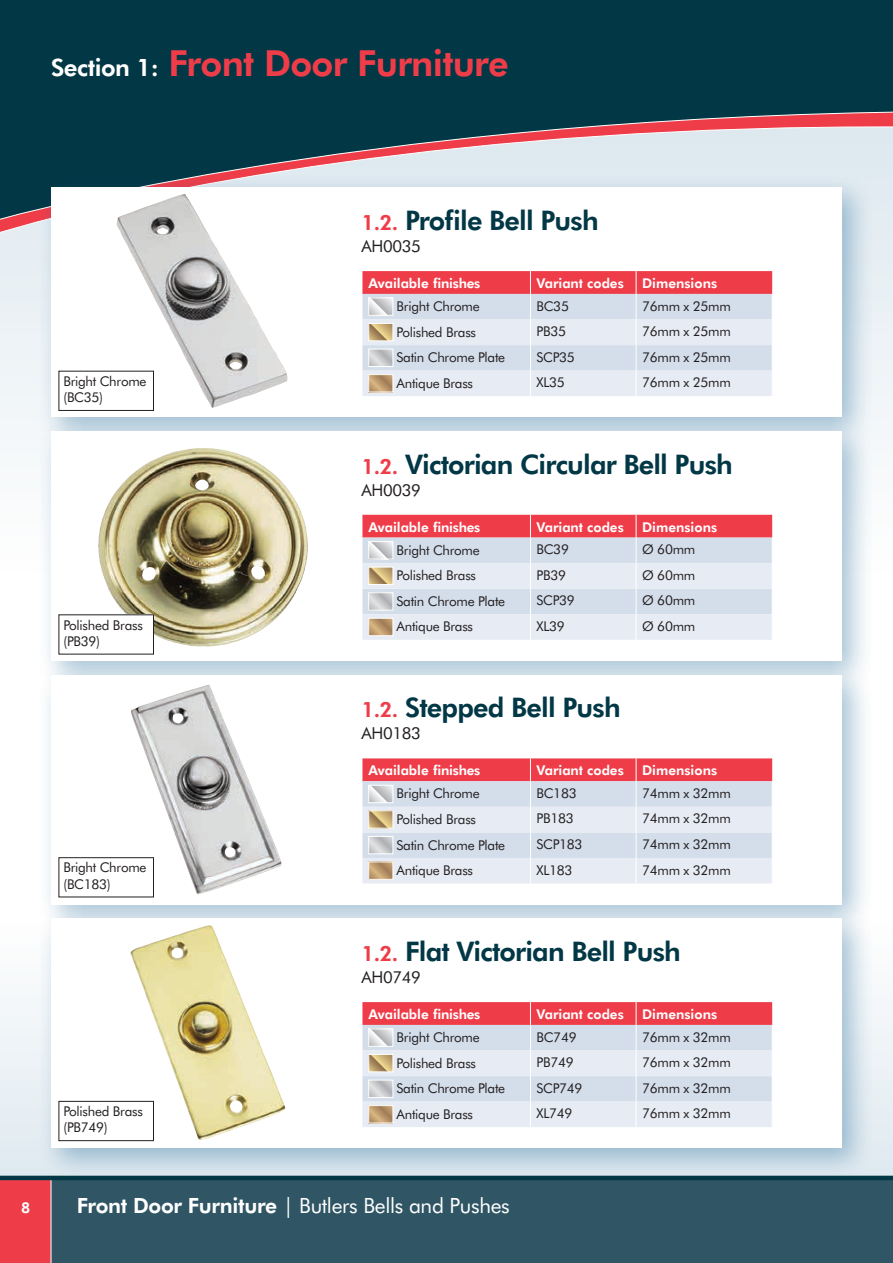
<style>
.page{position:relative;width:893px;height:1263px;background:#fff}
.page>*{position:absolute;margin:0;border:0;box-sizing:border-box;transform-origin:0 0}
.t1{font:800 36px "Futura BT";letter-spacing:-.02em;color:#ee3d49}
.t2{font:800 27px "Futura BT";letter-spacing:-.03em;color:#023745}
.t3{font:21px "Futura BT";letter-spacing:-.015em;color:#fff}
.t4{font:16.5px "Futura BT";letter-spacing:-.02em;color:#231f20}
.t5{font:800 15px "Futura BT";color:#fff}
.t6{font:13.5px "Futura BT";letter-spacing:-.02em;color:#231f20}
.t7{font:800 13.5px "Futura BT";color:#fff}
.s1{font-size:24px;color:#fff}
.s2{font-size:21px;color:#ee3d49}
.s3{font-weight:800}
</style>
<div class="page">
<div style="left:0;top:0;width:893px;height:580px;background:#f2f6f9"></div>
<svg style="left:0;top:1001px;width:893px;height:175px;fill:#e9f0f5"></svg>
<div style="left:0;top:0;width:893px;height:108px;background:#023745"></div>
<svg style="left:0;top:108px;width:893px;height:130px;background:#6b7782"></svg>
<div style="left:0;top:1178px;width:893px;height:85px;background:#305665"></div>
<div style="left:0;top:1178px;width:51px;height:85px;background:#ee3d49"></div>
<hr style="left:51px;top:1178px;width:1px;height:85px;background:#fff">
<hr style="left:0;top:1176px;width:893px;height:4px;background:#023745">
<div style="left:37px;top:173px;width:838px;height:277px;background:#1d6696;opacity:.4"></div>
<div style="left:51px;top:188px;width:791px;height:229px;background:#fff"></div>
<img style="left:116px;top:194px;width:172px;height:214px">
<svg style="left:362px;top:271px;width:411px;height:125px;background:#e1c6d0"></svg>
<svg style="left:370px;top:300px;width:21px;height:14px"></svg>
<div style="left:368px;top:298px;width:25px;height:18px;border:1px solid #fff"></div>
<svg style="left:370px;top:325px;width:21px;height:14px"></svg>
<div style="left:368px;top:323px;width:25px;height:18px;border:1px solid #fff"></div>
<svg style="left:370px;top:351px;width:21px;height:14px"></svg>
<div style="left:368px;top:349px;width:25px;height:18px;border:1px solid #fff"></div>
<svg style="left:370px;top:376px;width:21px;height:14px"></svg>
<div style="left:368px;top:374px;width:25px;height:18px;border:1px solid #fff"></div>
<div style="left:59px;top:371px;width:94px;height:39px;background:#fff"></div>
<div style="left:59px;top:371px;width:95px;height:40px;border:1px solid #231f20"></div>
<div style="left:37px;top:416px;width:838px;height:278px;background:#1d6696;opacity:.4"></div>
<div style="left:51px;top:431px;width:791px;height:230px;background:#fff"></div>
<svg style="left:362px;top:515px;width:411px;height:125px;background:#e1c6d1"></svg>
<svg style="left:370px;top:543px;width:21px;height:14px"></svg>
<div style="left:368px;top:541px;width:25px;height:18px;border:1px solid #fff"></div>
<svg style="left:370px;top:569px;width:21px;height:14px"></svg>
<div style="left:368px;top:567px;width:25px;height:18px;border:1px solid #fff"></div>
<svg style="left:370px;top:594px;width:21px;height:14px"></svg>
<div style="left:368px;top:592px;width:25px;height:18px;border:1px solid #fff"></div>
<svg style="left:370px;top:620px;width:21px;height:14px"></svg>
<div style="left:368px;top:618px;width:25px;height:18px;border:1px solid #fff"></div>
<img style="left:98px;top:448px;width:206px;height:198px">
<div style="left:59px;top:615px;width:94px;height:39px;background:#fff"></div>
<div style="left:37px;top:660px;width:838px;height:277px;background:#1d6696;opacity:.4"></div>
<div style="left:51px;top:675px;width:791px;height:229px;background:#fff"></div>
<svg style="left:362px;top:758px;width:411px;height:125px;background:#e1c6d0"></svg>
<svg style="left:370px;top:787px;width:21px;height:14px"></svg>
<div style="left:368px;top:785px;width:25px;height:18px;border:1px solid #fff"></div>
<svg style="left:370px;top:812px;width:21px;height:14px"></svg>
<div style="left:368px;top:810px;width:25px;height:18px;border:1px solid #fff"></div>
<svg style="left:370px;top:838px;width:21px;height:14px"></svg>
<div style="left:368px;top:836px;width:25px;height:18px;border:1px solid #fff"></div>
<svg style="left:370px;top:864px;width:21px;height:13px"></svg>
<div style="left:59px;top:857px;width:95px;height:40px;border:1px solid #231f20"></div>
<img style="left:131px;top:685px;width:151px;height:209px">
<div style="left:37px;top:904px;width:838px;height:277px;background:#1d6696;opacity:.4"></div>
<div style="left:51px;top:919px;width:791px;height:229px;background:#fff"></div>
<svg style="left:362px;top:1002px;width:411px;height:125px;background:#e1c6d0"></svg>
<svg style="left:370px;top:1031px;width:21px;height:13px"></svg>
<div style="left:368px;top:1029px;width:25px;height:17px;border:1px solid #fff"></div>
<svg style="left:370px;top:1056px;width:21px;height:14px"></svg>
<div style="left:368px;top:1054px;width:25px;height:18px;border:1px solid #fff"></div>
<svg style="left:370px;top:1082px;width:21px;height:14px"></svg>
<div style="left:368px;top:1080px;width:25px;height:18px;border:1px solid #fff"></div>
<svg style="left:370px;top:1107px;width:21px;height:14px"></svg>
<div style="left:368px;top:1105px;width:25px;height:18px;border:1px solid #fff"></div>
<div style="left:59px;top:1101px;width:95px;height:40px;border:1px solid #231f20"></div>
<img style="left:130px;top:925px;width:156px;height:215px">
<h1 class="t1" style="left:51px;top:41px;width:459px"><span class="s1">Section 1:</span> Front Door Furniture</h1>
<p class="t5" style="left:21px;top:1199px;width:11px">8</p>
<h2 class="t2" style="left:361px;top:204px;width:239px"><span class="s2">1.2.</span> Profile Bell Push</h2>
<p class="t4" style="left:361px;top:236px;width:61px">AH0035</p>
<p class="t7" style="left:368px;top:275px;width:114px">Available finishes</p>
<p class="t7" style="left:536px;top:275px;width:89px">Variant codes</p>
<p class="t7" style="left:642px;top:275px;width:77px">Dimensions</p>
<p class="t6" style="left:397px;top:298px;width:85px">Bright Chrome</p>
<p class="t6" style="left:536px;top:298px;width:34px">BC35</p>
<p class="t6" style="left:642px;top:298px;width:90px">76mm x 25mm</p>
<p class="t6" style="left:397px;top:324px;width:81px">Polished Brass</p>
<p class="t6" style="left:536px;top:323px;width:31px">PB35</p>
<p class="t6" style="left:642px;top:323px;width:90px">76mm x 25mm</p>
<p class="t6" style="left:397px;top:349px;width:110px">Satin Chrome Plate</p>
<p class="t6" style="left:536px;top:349px;width:40px">SCP35</p>
<p class="t6" style="left:642px;top:349px;width:90px">76mm x 25mm</p>
<p class="t6" style="left:63px;top:373px;width:85px">Bright Chrome</p>
<p class="t6" style="left:397px;top:375px;width:78px">Antique Brass</p>
<p class="t6" style="left:536px;top:374px;width:30px">XL35</p>
<p class="t6" style="left:642px;top:374px;width:90px">76mm x 25mm</p>
<p class="t6" style="left:63px;top:389px;width:41px">(BC35)</p>
<h2 class="t2" style="left:361px;top:448px;width:373px"><span class="s2">1.2.</span> Victorian Circular Bell Push</h2>
<p class="t4" style="left:361px;top:480px;width:61px">AH0039</p>
<p class="t7" style="left:368px;top:519px;width:114px">Available finishes</p>
<p class="t7" style="left:536px;top:519px;width:89px">Variant codes</p>
<p class="t7" style="left:642px;top:519px;width:77px">Dimensions</p>
<p class="t6" style="left:397px;top:542px;width:85px">Bright Chrome</p>
<p class="t6" style="left:536px;top:541px;width:34px">BC39</p>
<p class="t6" style="left:642px;top:541px;width:55px">Ø 60mm</p>
<p class="t6" style="left:397px;top:567px;width:81px">Polished Brass</p>
<p class="t6" style="left:536px;top:567px;width:31px">PB39</p>
<p class="t6" style="left:642px;top:567px;width:55px">Ø 60mm</p>
<p class="t6" style="left:397px;top:593px;width:110px">Satin Chrome Plate</p>
<p class="t6" style="left:536px;top:592px;width:40px">SCP39</p>
<p class="t6" style="left:642px;top:592px;width:55px">Ø 60mm</p>
<p class="t6" style="left:63px;top:617px;width:81px">Polished Brass</p>
<p class="t6" style="left:397px;top:618px;width:78px">Antique Brass</p>
<p class="t6" style="left:536px;top:618px;width:30px">XL39</p>
<p class="t6" style="left:642px;top:618px;width:55px">Ø 60mm</p>
<p class="t6" style="left:63px;top:633px;width:38px">(PB39)</p>
<h2 class="t2" style="left:361px;top:691px;width:261px"><span class="s2">1.2.</span> Stepped Bell Push</h2>
<p class="t4" style="left:361px;top:723px;width:61px">AH0183</p>
<p class="t7" style="left:368px;top:762px;width:114px">Available finishes</p>
<p class="t7" style="left:536px;top:762px;width:89px">Variant codes</p>
<p class="t7" style="left:642px;top:762px;width:77px">Dimensions</p>
<p class="t6" style="left:397px;top:785px;width:85px">Bright Chrome</p>
<p class="t6" style="left:536px;top:785px;width:42px">BC183</p>
<p class="t6" style="left:642px;top:785px;width:90px">74mm x 32mm</p>
<p class="t6" style="left:397px;top:811px;width:81px">Polished Brass</p>
<p class="t6" style="left:536px;top:810px;width:39px">PB183</p>
<p class="t6" style="left:642px;top:810px;width:90px">74mm x 32mm</p>
<p class="t6" style="left:397px;top:836px;width:110px">Satin Chrome Plate</p>
<p class="t6" style="left:536px;top:836px;width:48px">SCP183</p>
<p class="t6" style="left:642px;top:836px;width:90px">74mm x 32mm</p>
<p class="t6" style="left:63px;top:859px;width:85px">Bright Chrome</p>
<p class="t6" style="left:397px;top:862px;width:78px">Antique Brass</p>
<p class="t6" style="left:536px;top:862px;width:38px">XL183</p>
<p class="t6" style="left:642px;top:862px;width:90px">74mm x 32mm</p>
<p class="t6" style="left:63px;top:876px;width:49px">(BC183)</p>
<h2 class="t2" style="left:361px;top:935px;width:321px"><span class="s2">1.2.</span> Flat Victorian Bell Push</h2>
<p class="t4" style="left:361px;top:967px;width:61px">AH0749</p>
<p class="t7" style="left:368px;top:1006px;width:114px">Available finishes</p>
<p class="t7" style="left:536px;top:1006px;width:89px">Variant codes</p>
<p class="t7" style="left:642px;top:1006px;width:77px">Dimensions</p>
<p class="t6" style="left:397px;top:1029px;width:85px">Bright Chrome</p>
<p class="t6" style="left:536px;top:1029px;width:42px">BC749</p>
<p class="t6" style="left:642px;top:1029px;width:90px">76mm x 32mm</p>
<p class="t6" style="left:397px;top:1054px;width:81px">Polished Brass</p>
<p class="t6" style="left:536px;top:1054px;width:39px">PB749</p>
<p class="t6" style="left:642px;top:1054px;width:90px">76mm x 32mm</p>
<p class="t6" style="left:397px;top:1080px;width:110px">Satin Chrome Plate</p>
<p class="t6" style="left:536px;top:1080px;width:48px">SCP749</p>
<p class="t6" style="left:642px;top:1080px;width:90px">76mm x 32mm</p>
<p class="t6" style="left:63px;top:1103px;width:81px">Polished Brass</p>
<p class="t6" style="left:397px;top:1106px;width:78px">Antique Brass</p>
<p class="t6" style="left:536px;top:1105px;width:38px">XL749</p>
<p class="t6" style="left:642px;top:1105px;width:90px">76mm x 32mm</p>
<p class="t6" style="left:63px;top:1119px;width:46px">(PB749)</p>
<h3 class="t3" style="left:77px;top:1193px;width:434px"><span class="s3">Front Door Furniture</span> | Butlers Bells and Pushes</h3>
</div>
